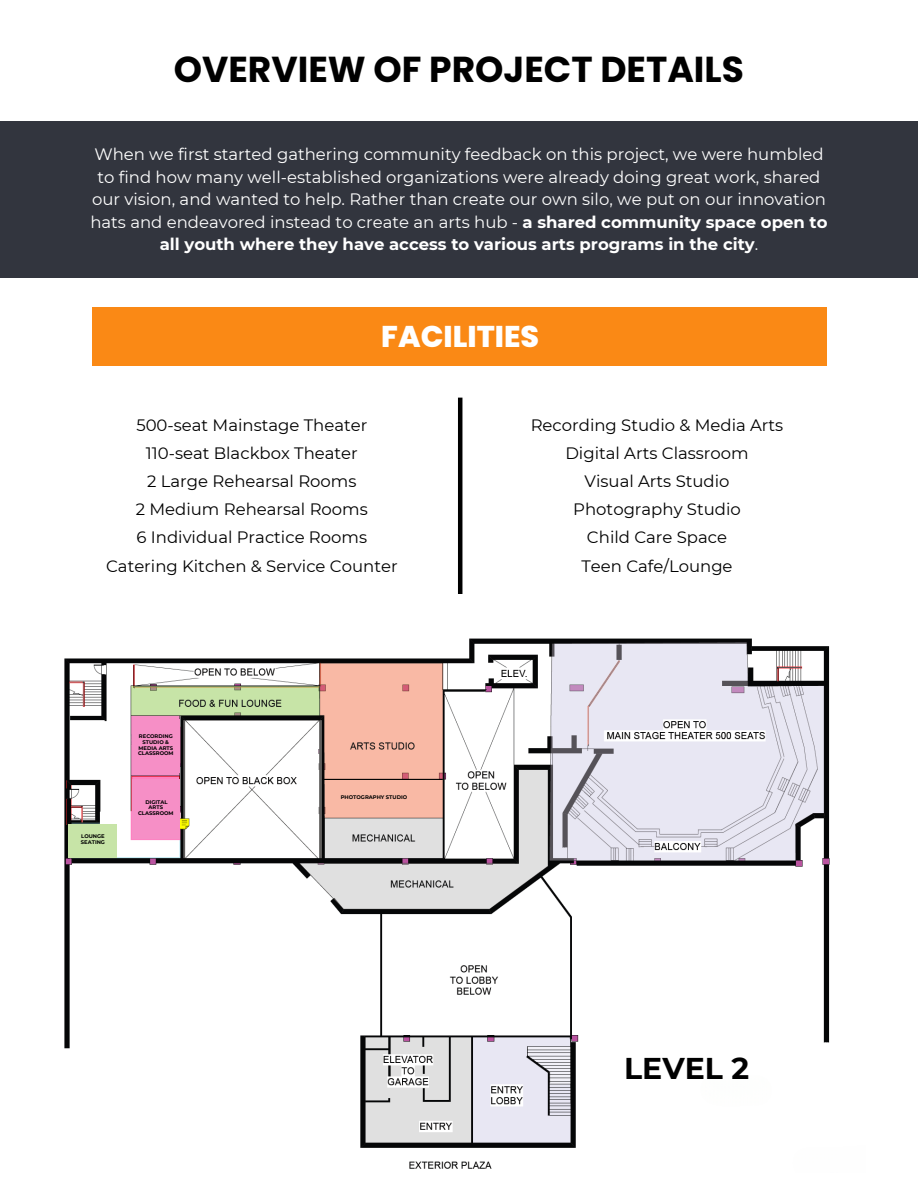
<style>
.page{position:relative;width:918px;height:1188px;background:#fff}
.page>*{position:absolute;margin:0;border:0;box-sizing:border-box;transform-origin:0 0}
.t1{font:700 36px "Poppins";color:#000}
.t2{font:800 30px "Poppins";color:#fff}
.t3{font:700 30px "Montserrat";color:#000}
.t4{font:16.5px/22.5px "Montserrat";color:#fff;text-align:center}
.t5{font:16.5px/28.2px "Montserrat";color:#000;text-align:center}
.t6{font:700 5.25px/5.7px "Montserrat";color:#000;text-align:center}
.s1{font-weight:700}
</style>
<div class="page">
<div style="left:0;top:121px;width:918px;height:157px;background:#32353e"></div>
<div style="left:92px;top:307px;width:734px;height:59px;background:#fa8915"></div>
<hr style="left:458px;top:398px;width:4px;height:196px;background:#000">
<img style="left:64px;top:638px;width:766px;height:531px">
<div style="left:132px;top:779px;width:48px;height:59px;background:#f68fc6"></div>
<div style="left:132px;top:719px;width:48px;height:54px;background:#f68fc6"></div>
<div style="left:333px;top:783px;width:82px;height:30px;background:#f9b9a5"></div>
<hr style="left:324px;top:779px;width:119px;height:1px;background:#000">
<div style="left:69px;top:824px;width:48px;height:33px;background:#c7e4a7"></div>
<h1 class="t1" style="left:174px;top:45px;width:572px">OVERVIEW OF PROJECT DETAILS</h1>
<h3 class="t4" style="left:90px;top:143px;width:739px">When we first started gathering community feedback on this project, we were humbled to find how many well-established organizations were already doing great work, shared our vision, and wanted to help. Rather than create our own silo, we put on our innovation hats and endeavored instead to create an arts hub - <span class="s1">a shared community space open to all youth where they have access to various arts programs in the city</span>.</h3>
<h2 class="t2" style="left:381px;top:315px;width:159px">FACILITIES</h2>
<p class="t5" style="left:136px;top:411px;width:233px">500-seat Mainstage Theater<br>110-seat Blackbox Theater<br>2 Large Rehearsal Rooms<br>2 Medium Rehearsal Rooms</p>
<h3 class="t5" style="left:137px;top:523px;width:232px">6 Individual Practice Rooms</h3>
<p class="t5" style="left:106px;top:552px;width:293px">Catering Kitchen &amp; Service Counter</p>
<p class="t6" style="left:81px;top:834px;width:26px;text-align:left">LOUNGE<br>SEATING</p>
<p class="t6" style="left:138px;top:734px;width:37px">RECORDING<br>STUDIO &amp;<br>MEDIA ARTS<br>CLASSROOM</p>
<p class="t6" style="left:138px;top:799px;width:37px">DIGITAL<br>ARTS<br>CLASSROOM</p>
<p class="t6" style="left:341px;top:794px;width:68px">PHOTOGRAPHY STUDIO</p>
<p class="t5" style="left:531px;top:411px;width:254px">Recording Studio &amp; Media Arts<br>Digital Arts Classroom<br>Visual Arts Studio</p>
<h3 class="t5" style="left:573px;top:495px;width:169px">Photography Studio<br>Child Care Space</h3>
<p class="t5" style="left:582px;top:552px;width:153px">Teen Cafe/Lounge</p>
<h2 class="t3" style="left:624px;top:1050px;width:127px">LEVEL 2</h2>
</div>
